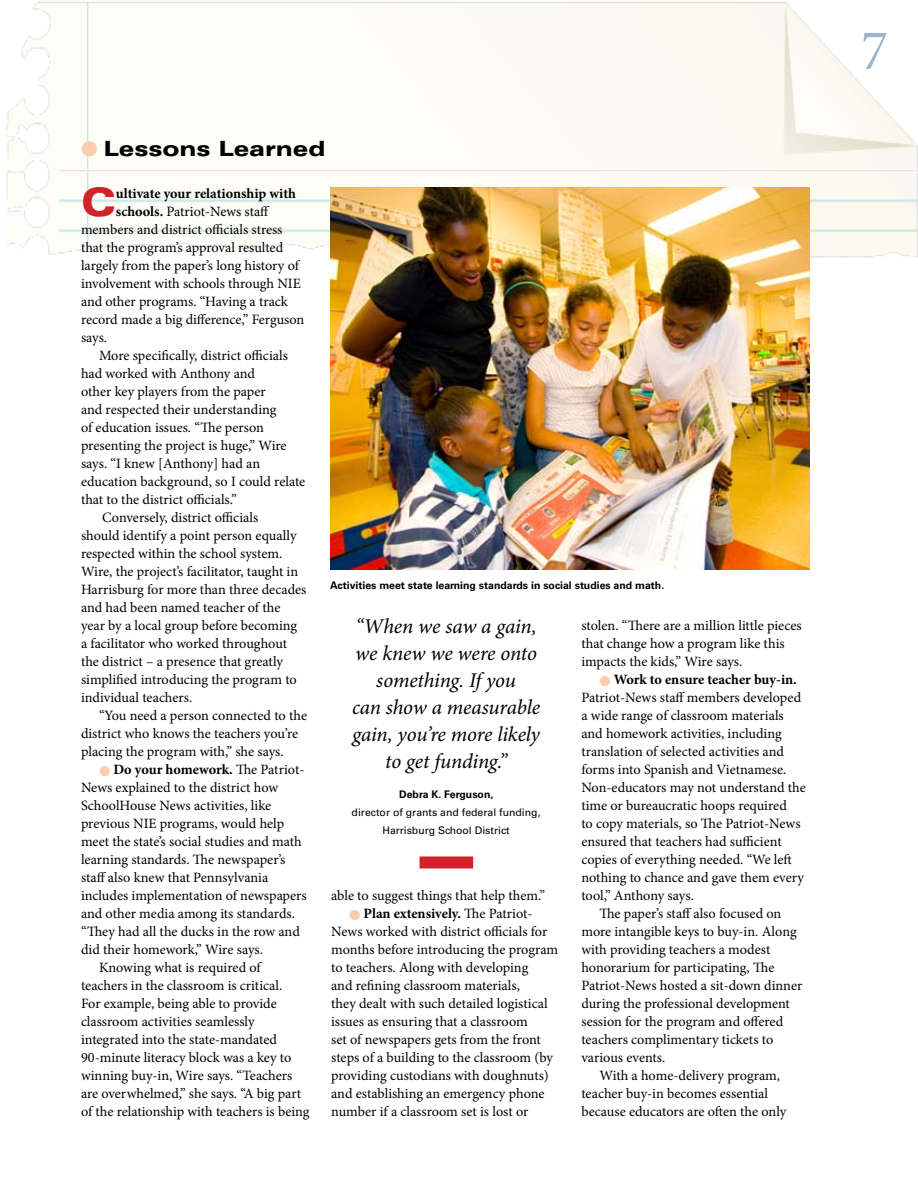
<style>
.page{position:relative;width:918px;height:1188px;background:#fff}
.page>*{position:absolute;margin:0;border:0;box-sizing:border-box;transform-origin:0 0}
.t1{font:57px "Minion Pro";color:#9cb5cb}
.t2{font:900 expanded 39.15px "Univers";color:#d2232a}
.t3{font:italic 21px/27px "Minion Pro";letter-spacing:-.01em;color:#000;text-align:center}
.t4{font:900 expanded 21px "Univers";color:#000}
.t5{font:14.25px/18px "Minion Pro";color:#000}
.t6{font:700 14.25px "Minion Pro";letter-spacing:-.005em;color:#000}
.t7{font:700 10.5px "Univers";color:#000}
.t8{font:10.5px/18px "Univers";color:#000;text-align:center}
.s1{color:#fccdad}
.s2{font-weight:700}
.s3{font-weight:400}
</style>
<div class="page">
<img style="left:6px;top:1px;width:912px;height:272px">
<img style="left:330px;top:187px;width:479px;height:382px">
<div style="left:420px;top:856px;width:53px;height:12px;background:#d2232a"></div>
<h3 class="t4" style="left:81px;top:137px;width:246px"><span class="s1">●</span> Lessons Learned</h3>
<h2 class="t2" style="left:81px;top:179px;width:36px">C</h2>
<p class="t6" style="left:116px;top:183px;width:182px">ultivate your relationship with</p>
<p class="t5" style="left:116px;top:203px;width:155px"><span class="s2">schools.</span> Patriot-News staff</p>
<p class="t5" style="left:81px;top:221px;width:203px">members and district officials stress</p>
<p class="t5" style="left:81px;top:239px;width:204px">that the program’s approval resulted</p>
<p class="t5" style="left:81px;top:257px;width:219px">largely from the paper’s long history of</p>
<p class="t5" style="left:81px;top:275px;width:221px">involvement with schools through NIE</p>
<p class="t5" style="left:81px;top:293px;width:208px">and other programs. “Having a track</p>
<p class="t5" style="left:81px;top:311px;width:225px">record made a big difference,” Ferguson</p>
<p class="t5" style="left:81px;top:329px;width:28px">says.</p>
<p class="t5" style="left:99px;top:347px;width:190px">More specifically, district officials</p>
<p class="t5" style="left:81px;top:365px;width:176px">had worked with Anthony and</p>
<p class="t5" style="left:81px;top:383px;width:186px">other key players from the paper</p>
<p class="t5" style="left:81px;top:401px;width:197px">and respected their understanding</p>
<p class="t5" style="left:81px;top:419px;width:185px">of education issues. “The person</p>
<p class="t5" style="left:81px;top:437px;width:207px">presenting the project is huge,” Wire</p>
<p class="t5" style="left:81px;top:455px;width:181px">says. “I knew [Anthony] had an</p>
<p class="t5" style="left:81px;top:473px;width:226px">education background, so I could relate</p>
<p class="t5" style="left:81px;top:491px;width:157px">that to the district officials.”</p>
<p class="t5" style="left:102px;top:509px;width:158px">Conversely, district officials</p>
<p class="t5" style="left:81px;top:527px;width:217px">should identify a point person equally</p>
<p class="t5" style="left:81px;top:545px;width:203px">respected within the school system.</p>
<p class="t5" style="left:81px;top:563px;width:219px">Wire, the project’s facilitator, taught in</p>
<p class="t5" style="left:81px;top:581px;width:227px">Harrisburg for more than three decades</p>
<p class="t5" style="left:81px;top:599px;width:201px">and had been named teacher of the</p>
<p class="t5" style="left:81px;top:617px;width:218px">year by a local group before becoming</p>
<p class="t5" style="left:81px;top:635px;width:208px">a facilitator who worked throughout</p>
<p class="t5" style="left:81px;top:653px;width:204px">the district – a presence that greatly</p>
<p class="t5" style="left:81px;top:671px;width:217px">simplified introducing the program to</p>
<p class="t5" style="left:81px;top:689px;width:113px">individual teachers.</p>
<p class="t5" style="left:99px;top:707px;width:210px">“You need a person connected to the</p>
<p class="t5" style="left:81px;top:725px;width:219px">district who knows the teachers you’re</p>
<p class="t5" style="left:81px;top:743px;width:204px">placing the program with,” she says.</p>
<p class="t6" style="left:99px;top:759px;width:207px"><span class="s1">●</span> Do your homework. <span class="s3">The Patriot-</span></p>
<p class="t5" style="left:81px;top:779px;width:199px">News explained to the district how</p>
<p class="t5" style="left:81px;top:797px;width:192px">SchoolHouse News activities, like</p>
<p class="t5" style="left:81px;top:815px;width:205px">previous NIE programs, would help</p>
<p class="t5" style="left:81px;top:833px;width:222px">meet the state’s social studies and math</p>
<p class="t5" style="left:81px;top:851px;width:206px">learning standards. The newspaper’s</p>
<p class="t5" style="left:81px;top:869px;width:189px">staff also knew that Pennsylvania</p>
<p class="t5" style="left:81px;top:887px;width:227px">includes implementation of newspapers</p>
<p class="t5" style="left:81px;top:905px;width:216px">and other media among its standards.</p>
<p class="t5" style="left:81px;top:923px;width:220px">“They had all the ducks in the row and</p>
<p class="t5" style="left:81px;top:941px;width:184px">did their homework,” Wire says.</p>
<p class="t5" style="left:99px;top:959px;width:163px">Knowing what is required of</p>
<p class="t5" style="left:81px;top:977px;width:203px">teachers in the classroom is critical.</p>
<p class="t5" style="left:81px;top:995px;width:197px">For example, being able to provide</p>
<p class="t5" style="left:81px;top:1013px;width:175px">classroom activities seamlessly</p>
<p class="t5" style="left:81px;top:1031px;width:198px">integrated into the state-mandated</p>
<p class="t5" style="left:81px;top:1049px;width:212px">90-minute literacy block was a key to</p>
<p class="t5" style="left:81px;top:1067px;width:213px">winning buy-in, Wire says. “Teachers</p>
<p class="t5" style="left:81px;top:1085px;width:222px">are overwhelmed,” she says. “A big part</p>
<p class="t5" style="left:81px;top:1103px;width:230px">of the relationship with teachers is being</p>
<p class="t7" style="left:330px;top:579px;width:336px">Activities meet state learning standards in social studies and math.</p>
<h3 class="t3" style="left:352px;top:613px;width:190px">“When we saw a gain, we knew we were onto something. If you<br>can show a measurable gain, you’re more likely to get funding.”</h3>
<p class="t7" style="left:399px;top:788px;width:96px">Debra K. Ferguson,</p>
<p class="t8" style="left:352px;top:804px;width:191px">director of grants and federal funding,<br>Harrisburg School District</p>
<p class="t5" style="left:581px;top:617px;width:222px">stolen. “There are a million little pieces that change how a program like this impacts the kids,” Wire says.</p>
<p class="t6" style="left:599px;top:669px;width:199px"><span class="s1">●</span> Work to ensure teacher buy-in.</p>
<p class="t5" style="left:581px;top:689px;width:221px">Patriot-News staff members developed</p>
<p class="t5" style="left:581px;top:707px;width:204px">a wide range of classroom materials</p>
<p class="t5" style="left:581px;top:725px;width:202px">and homework activities, including</p>
<p class="t5" style="left:581px;top:743px;width:204px">translation of selected activities and</p>
<p class="t5" style="left:581px;top:761px;width:206px">forms into Spanish and Vietnamese.</p>
<p class="t5" style="left:581px;top:779px;width:226px">Non-educators may not understand the</p>
<p class="t5" style="left:581px;top:797px;width:207px">time or bureaucratic hoops required</p>
<p class="t5" style="left:581px;top:815px;width:221px">to copy materials, so The Patriot-News</p>
<p class="t5" style="left:581px;top:833px;width:202px">ensured that teachers had sufficient</p>
<p class="t5" style="left:581px;top:851px;width:212px">copies of everything needed. “We left</p>
<p class="t5" style="left:581px;top:869px;width:224px">nothing to chance and gave them every</p>
<p class="t5" style="left:581px;top:887px;width:114px">tool,” Anthony says.</p>
<p class="t5" style="left:599px;top:905px;width:184px">The paper’s staff also focused on</p>
<p class="t5" style="left:581px;top:923px;width:217px">more intangible keys to buy-in. Along</p>
<p class="t5" style="left:581px;top:941px;width:191px">with providing teachers a modest</p>
<p class="t5" style="left:581px;top:959px;width:195px">honorarium for participating, The</p>
<p class="t5" style="left:581px;top:977px;width:222px">Patriot-News hosted a sit-down dinner</p>
<p class="t5" style="left:581px;top:995px;width:210px">during the professional development</p>
<p class="t5" style="left:581px;top:1013px;width:203px">session for the program and offered</p>
<p class="t5" style="left:581px;top:1031px;width:193px">teachers complimentary tickets to</p>
<p class="t5" style="left:581px;top:1049px;width:86px">various events.</p>
<p class="t5" style="left:599px;top:1067px;width:182px">With a home-delivery program,</p>
<p class="t5" style="left:581px;top:1085px;width:188px">teacher buy-in becomes essential</p>
<p class="t5" style="left:581px;top:1103px;width:207px">because educators are often the only</p>
<p class="t5" style="left:331px;top:887px;width:215px">able to suggest things that help them.”</p>
<p class="t5" style="left:331px;top:905px;width:229px;text-indent:18px"><span class="s1">●</span> <span class="s2">Plan extensively.</span> The Patriot-News worked with district officials for months before introducing the program to teachers. Along with developing<br>and refining classroom materials,<br>they dealt with such detailed logistical issues as ensuring that a classroom<br>set of newspapers gets from the front steps of a building to the classroom (by providing custodians with doughnuts) and establishing an emergency phone number if a classroom set is lost or</p>
<h1 class="t1" style="left:861px;top:12px;width:29px">7</h1>
</div>
